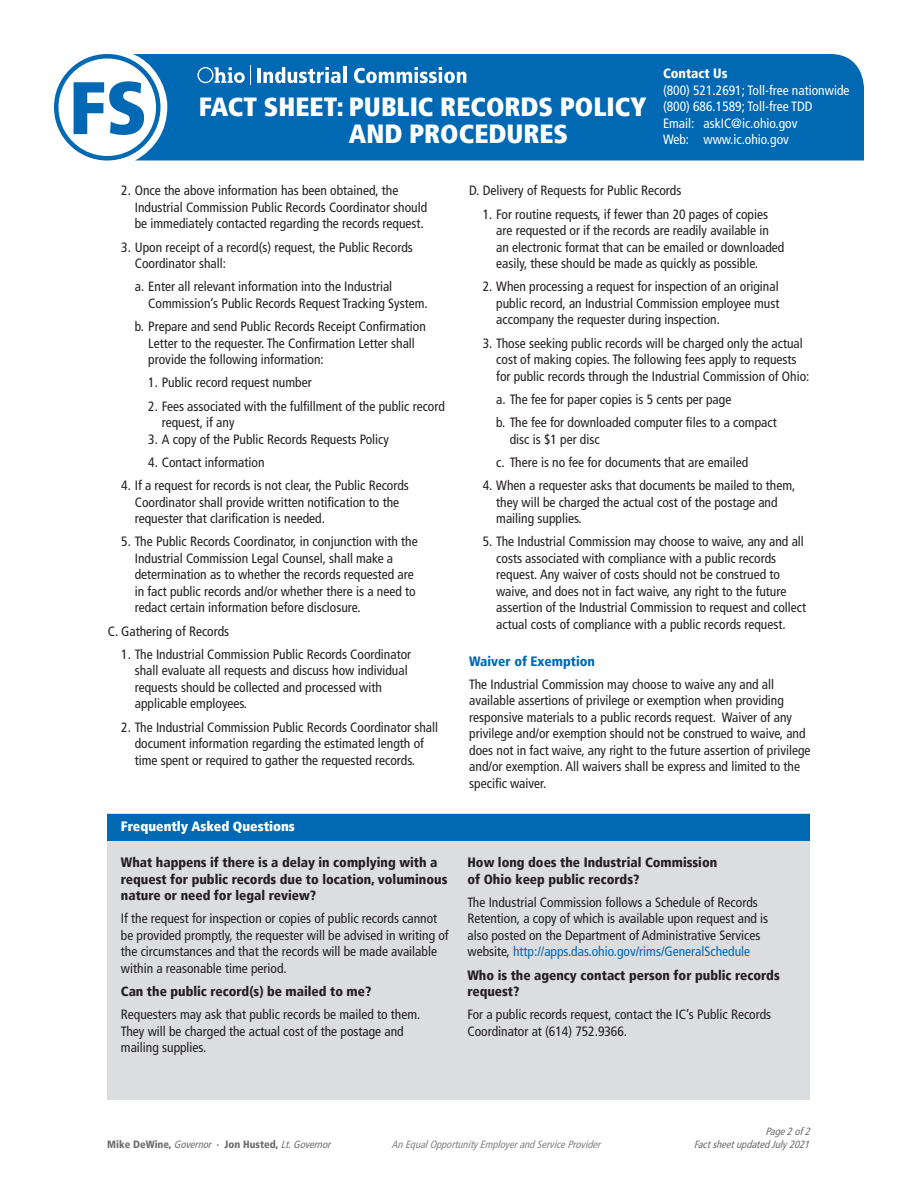
<style>
.page{position:relative;width:918px;height:1188px;background:#fff}
.page>*{position:absolute;margin:0;border:0;box-sizing:border-box;transform-origin:0 0}
.t1{font:900 condensed 74.25px "Frutiger LT";color:#0168b3}
.t2{font:900 condensed 26.25px "Frutiger LT";color:#fff}
.t3{font:condensed 13.5px/16.5px "Frutiger LT";color:#231f20}
.t4{font:900 condensed 13.5px/16.5px "Frutiger LT";color:#231f20}
.t5{font:condensed 13.5px/16.5px "Frutiger LT";color:#fff}
.t6{font:900 condensed 13.5px "Frutiger LT";color:#fff}
.t7{font:900 condensed 13.5px "Frutiger LT";color:#0168b3}
.t8{font:900 condensed 13.5px "Frutiger LT";color:#fff}
.t9{font:italic condensed 10.5px "Frutiger LT";color:#808285}
.t10{font:900 condensed 10.5px "Frutiger LT";color:#6c6d70}
.t11{font:italic condensed 10.5px "Frutiger LT";color:#6c6d70}
.s1{color:#0168b3}
.s2{font-weight:400;font-style:italic}
</style>
<div class="page">
<div style="left:107px;top:813px;width:703px;height:287px;background:#dcdddf"></div>
<div style="left:107px;top:814px;width:703px;height:27px;background:#0168b3"></div>
<div style="left:54px;top:54px;width:106px;height:106px;border:4px solid #0168b3;border-radius:50%"></div>
<div style="left:132px;top:54px;width:732px;height:106px;background:#0168b3"></div>
<hr style="left:257px;top:68px;width:4px;height:15px;background:#fff">
<svg style="left:263px;top:67px;width:78px;height:16px"></svg>
<hr style="left:343px;top:67px;width:3px;height:16px;background:#fff">
<svg style="left:354px;top:67px;width:112px;height:16px"></svg>
<svg style="left:197px;top:65px;width:54px;height:20px"></svg>
<p class="t1" style="left:69px;top:63px;width:80px">FS</p>
<p class="t2" style="left:199px;top:91px;width:449px">FACT SHEET: PUBLIC RECORDS POLICY</p>
<p class="t2" style="left:349px;top:118px;width:221px">AND PROCEDURES</p>
<p class="t8" style="left:663px;top:65px;width:66px">Contact Us</p>
<p class="t5" style="left:663px;top:82px;width:188px">(800) 521.2691; Toll-free nationwide (800) 686.1589; Toll-free TDD<br>Email: askIC@ic.ohio.gov</p>
<p class="t5" style="left:663px;top:131px;width:127px">Web: www.ic.ohio.gov</p>
<p class="t3" style="left:135px;top:183px;width:294px;text-indent:-14px">2. Once the above information has been obtained, the<br>Industrial Commission Public Records Coordinator should be immediately contacted regarding the records request.</p>
<p class="t3" style="left:135px;top:239px;width:280px;text-indent:-14px">3. Upon receipt of a record(s) request, the Public Records<br>Coordinator shall:</p>
<p class="t3" style="left:148px;top:279px;width:281px;text-indent:-14px">a. Enter all relevant information into the Industrial<br>Commission’s Public Records Request Tracking System.</p>
<p class="t3" style="left:148px;top:318px;width:279px;text-indent:-14px">b. Prepare and send Public Records Receipt Confirmation<br>Letter to the requester. The Confirmation Letter shall provide the following information:</p>
<p class="t3" style="left:148px;top:375px;width:165px">1. Public record request number</p>
<p class="t3" style="left:162px;top:398px;width:285px;text-indent:-14px">2. Fees associated with the fulfillment of the public record request, if any</p>
<p class="t3" style="left:148px;top:431px;width:242px">3. A copy of the Public Records Requests Policy</p>
<p class="t3" style="left:148px;top:454px;width:118px">4. Contact information</p>
<p class="t3" style="left:135px;top:477px;width:276px;text-indent:-14px">4. If a request for records is not clear, the Public Records<br>Coordinator shall provide written notification to the requester that clarification is needed.</p>
<p class="t3" style="left:135px;top:534px;width:284px;text-indent:-14px">5. The Public Records Coordinator, in conjunction with the Industrial Commission Legal Counsel, shall make a determination as to whether the records requested are in fact public records and/or whether there is a need to redact certain information before disclosure.</p>
<p class="t3" style="left:108px;top:623px;width:123px">C. Gathering of Records</p>
<p class="t3" style="left:135px;top:646px;width:278px;text-indent:-14px">1. The Industrial Commission Public Records Coordinator shall evaluate all requests and discuss how individual requests should be collected and processed with applicable employees.</p>
<p class="t3" style="left:135px;top:719px;width:305px;text-indent:-14px">2. The Industrial Commission Public Records Coordinator shall document information regarding the estimated length of time spent or required to gather the requested records.</p>
<p class="t6" style="left:121px;top:818px;width:175px">Frequently Asked Questions</p>
<p class="t4" style="left:121px;top:854px;width:328px">What happens if there is a delay in complying with a request for public records due to location, voluminous nature or need for legal review?</p>
<p class="t3" style="left:121px;top:911px;width:329px">If the request for inspection or copies of public records cannot be provided promptly, the requester will be advised in writing of the circumstances and that the records will be made available within a reasonable time period.</p>
<p class="t4" style="left:121px;top:983px;width:252px">Can the public record(s) be mailed to me?</p>
<p class="t3" style="left:121px;top:1007px;width:301px">Requesters may ask that public records be mailed to them.<br>They will be charged the actual cost of the postage and mailing supplies.</p>
<p class="t3" style="left:469px;top:183px;width:214px">D. Delivery of Requests for Public Records</p>
<p class="t3" style="left:496px;top:206px;width:290px;text-indent:-14px">1. For routine requests, if fewer than 20 pages of copies are requested or if the records are readily available in an electronic format that can be emailed or downloaded easily, these should be made as quickly as possible.</p>
<p class="t3" style="left:496px;top:279px;width:285px;text-align:justify;text-indent:-14px">2. When processing a request for inspection of an original public record, an Industrial Commission employee must accompany the requester during inspection.</p>
<p class="t3" style="left:496px;top:335px;width:315px;text-indent:-14px">3. Those seeking public records will be charged only the actual cost of making copies. The following fees apply to requests for public records through the Industrial Commission of Ohio:</p>
<p class="t3" style="left:496px;top:391px;width:237px">a. The fee for paper copies is 5 cents per page</p>
<p class="t3" style="left:510px;top:414px;width:268px;text-indent:-14px">b. The fee for downloaded computer files to a compact disc is $1 per disc</p>
<p class="t3" style="left:496px;top:454px;width:253px">c. There is no fee for documents that are emailed</p>
<p class="t3" style="left:496px;top:477px;width:301px;text-indent:-14px">4. When a requester asks that documents be mailed to them, they will be charged the actual cost of the postage and mailing supplies.</p>
<p class="t3" style="left:496px;top:534px;width:311px;text-indent:-14px">5. The Industrial Commission may choose to waive, any and all costs associated with compliance with a public records request. Any waiver of costs should not be construed to waive, and does not in fact waive, any right to the future assertion of the Industrial Commission to request and collect actual costs of compliance with a public records request.</p>
<p class="t7" style="left:469px;top:653px;width:127px">Waiver of Exemption</p>
<p class="t3" style="left:469px;top:676px;width:343px">The Industrial Commission may choose to waive any and all available assertions of privilege or exemption when providing responsive materials to a public records request. Waiver of any privilege and/or exemption should not be construed to waive, and does not in fact waive, any right to the future assertion of privilege and/or exemption. All waivers shall be express and limited to the specific waiver.</p>
<p class="t4" style="left:467px;top:854px;width:251px">How long does the Industrial Commission of Ohio keep public records?</p>
<p class="t3" style="left:467px;top:894px;width:302px">The Industrial Commission follows a Schedule of Records Retention, a copy of which is available upon request and is also posted on the Department of Administrative Services website, <span class="s1">http://apps.das.ohio.gov/rims/GeneralSchedule</span></p>
<p class="t4" style="left:467px;top:967px;width:314px">Who is the agency contact person for public records request?</p>
<p class="t3" style="left:467px;top:1007px;width:305px">For a public records request, contact the IC’s Public Records<br>Coordinator at (614) 752.9366.</p>
<p class="t11" style="left:765px;top:1125px;width:49px">Page2of2</p>
<p class="t10" style="left:107px;top:1138px;width:228px">Mike DeWine, <span class="s2">Governor</span> ∙ Jon Husted, <span class="s2">Lt.Governor</span></p>
<p class="t9" style="left:392px;top:1139px;width:214px">AnEqualOpportunityEmployerandServiceProvider</p>
<p class="t11" style="left:694px;top:1139px;width:120px">FactsheetupdatedJuly2021</p>
</div>
